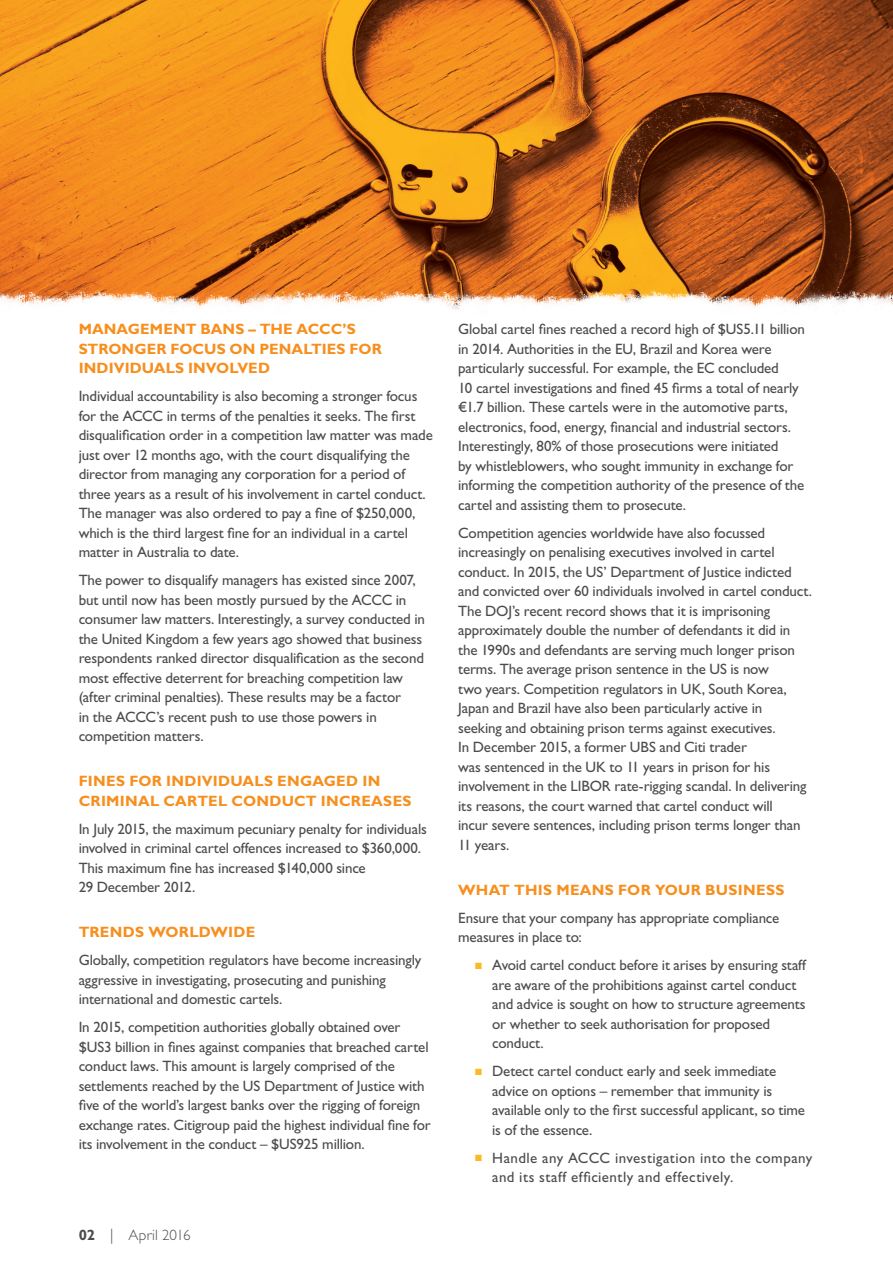
<style>
.page{position:relative;width:893px;height:1263px;background:#fff}
.page>*{position:absolute;margin:0;border:0;box-sizing:border-box;transform-origin:0 0}
.SUB-BULLET{font:15px/19.5px "Gill Sans Std";letter-spacing:-.01em;color:#4b4c4d}
.SUB-HEADER{font:700 15px/19.5px "Gill Sans Std";letter-spacing:.015em;color:#f68f1e}
.SUB-BULLET-2{font:15px/19.2px "Gill Sans Std";letter-spacing:.03em;color:#4b4c4d}
.FOLIO{font:300 15px "Gill Sans Std";letter-spacing:.005em;color:#4b4c4d}
.s1{font-weight:700}
.s2{color:#fcb825}
</style>
<div class="page">
<img style="left:0;top:0;width:893px;height:268px">
<img style="left:0;top:268px;width:893px;height:42px">
<p class="SUB-HEADER" style="left:79px;top:319px;width:305px">MANAGEMENT BANS – THE ACCC’S<br>STRONGER FOCUS ON PENALTIES FOR<br>INDIVIDUALS INVOLVED</p>
<p class="SUB-BULLET" style="left:79px;top:387px;width:356px">Individual accountability is also becoming a stronger focus for the ACCC in terms of the penalties it seeks. The first disqualification order in a competition law matter was made just over 12 months ago, with the court disqualifying the director from managing any corporation for a period of three years as a result of his involvement in cartel conduct.<br>The manager was also ordered to pay a fine of $250,000, which is the third largest fine for an individual in a cartel matter in Australia to date.</p>
<p class="SUB-BULLET" style="left:79px;top:571px;width:348px">The power to disqualify managers has existed since 2007, but until now has been mostly pursued by the ACCC in consumer law matters. Interestingly, a survey conducted in the United Kingdom a few years ago showed that business respondents ranked director disqualification as the second most effective deterrent for breaching competition law (after criminal penalties). These results may be a factor<br>in the ACCC’s recent push to use those powers in competition matters.</p>
<p class="SUB-HEADER" style="left:79px;top:771px;width:334px">FINES FOR INDIVIDUALS ENGAGED IN<br>CRIMINAL CARTEL CONDUCT INCREASES</p>
<p class="SUB-BULLET" style="left:79px;top:819px;width:350px">In July 2015, the maximum pecuniary penalty for individuals involved in criminal cartel offences increased to $360,000.<br>This maximum fine has increased $140,000 since<br>29 December 2012.</p>
<p class="SUB-HEADER" style="left:79px;top:922px;width:178px">TRENDS WORLDWIDE</p>
<p class="SUB-BULLET" style="left:79px;top:951px;width:344px">Globally, competition regulators have become increasingly aggressive in investigating, prosecuting and punishing international and domestic cartels.</p>
<p class="SUB-BULLET" style="left:79px;top:1018px;width:354px">In 2015, competition authorities globally obtained over $US3 billion in fines against companies that breached cartel conduct laws. This amount is largely comprised of the settlements reached by the US Department of Justice with five of the world’s largest banks over the rigging of foreign exchange rates. Citigroup paid the highest individual fine for its involvement in the conduct – $US925 million.</p>
<p class="FOLIO" style="left:79px;top:1226px;width:113px"><span class="s1">02</span> | April 2016</p>
<p class="SUB-BULLET" style="left:458px;top:319px;width:348px">Global cartel fines reached a record high of $US5.11 billion in 2014. Authorities in the EU, Brazil and Korea were particularly successful. For example, the EC concluded<br>10 cartel investigations and fined 45 firms a total of nearly €1.7 billion. These cartels were in the automotive parts, electronics, food, energy, financial and industrial sectors.<br>Interestingly, 80% of those prosecutions were initiated<br>by whistleblowers, who sought immunity in exchange for informing the competition authority of the presence of the cartel and assisting them to prosecute.</p>
<p class="SUB-BULLET" style="left:458px;top:523px;width:355px">Competition agencies worldwide have also focussed increasingly on penalising executives involved in cartel conduct. In 2015, the US’ Department of Justice indicted and convicted over 60 individuals involved in cartel conduct.<br>The DOJ’s recent record shows that it is imprisoning approximately double the number of defendants it did in the 1990s and defendants are serving much longer prison terms. The average prison sentence in the US is now<br>two years. Competition regulators in UK, South Korea, Japan and Brazil have also been particularly active in<br>seeking and obtaining prison terms against executives.<br>In December 2015, a former UBS and Citi trader<br>was sentenced in the UK to 11 years in prison for his involvement in the LIBOR rate-rigging scandal. In delivering its reasons, the court warned that cartel conduct will<br>incur severe sentences, including prison terms longer than 11 years.</p>
<p class="SUB-HEADER" style="left:458px;top:880px;width:328px">WHAT THIS MEANS FOR YOUR BUSINESS</p>
<p class="SUB-BULLET" style="left:458px;top:908px;width:323px">Ensure that your company has appropriate compliance measures in place to:</p>
<p class="SUB-BULLET" style="left:492px;top:956px;width:315px;text-indent:-17px"><span class="s2">■</span> Avoid cartel conduct before it arises by ensuring staff are aware of the prohibitions against cartel conduct and advice is sought on how to structure agreements or whether to seek authorisation for proposed conduct.</p>
<p class="SUB-BULLET" style="left:492px;top:1062px;width:314px;text-indent:-17px"><span class="s2">■</span> Detect cartel conduct early and seek immediate advice on options – remember that immunity is available only to the first successful applicant, so time is of the essence.</p>
<p class="SUB-BULLET-2" style="left:492px;top:1148px;width:322px;text-indent:-17px"><span class="s2">■</span> Handle any ACCC investigation into the company and its staff efficiently and effectively.</p>
</div>
